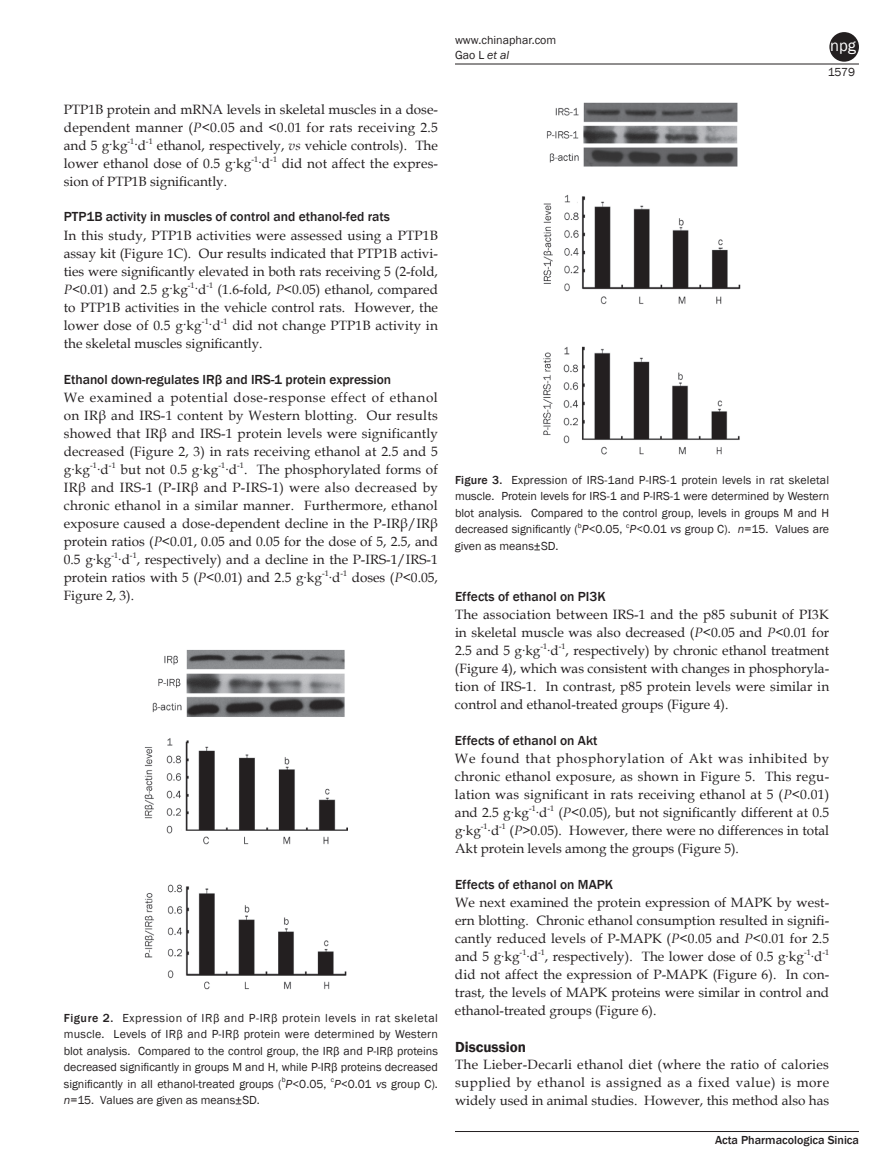
<style>
.page{position:relative;width:893px;height:1170px;background:#fff}
.page>*{position:absolute;margin:0;border:0;box-sizing:border-box;transform-origin:0 0}
.t1{font:16.5px "Franklin Gothic";color:#fff}
.t2{font:600 15px "Franklin Gothic";color:#231f20}
.t3{font:13.5px/18px "Book Antiqua 2";letter-spacing:.01em;color:#231f20;text-align:justify}
.t4{font:13.5px/18px "Book Antiqua";color:#231f20}
.t5{font:500 13.5px "Franklin Gothic";color:#231f20}
.t6{font:13.5px "Franklin Gothic Medium 2";color:#231f20}
.t7{font:13.5px "Book Antiqua 2";letter-spacing:.04em;color:#231f20}
.t8{font:13.5px "Book Antiqua";letter-spacing:.025em;color:#231f20}
.t9{font:12px/16.5px "Franklin Gothic";color:#231f20}
.t10{font:12px/16.5px "Franklin Gothic Book 2";color:#231f20;text-align:justify}
.t11{font:500 12px "Franklin Gothic";color:#231f20}
.s1{font-family:"Book Antiqua";font-style:italic}
.s2{font-family:"Times New Roman"}
.s3{font-family:"Franklin Gothic";font-weight:500}
.s4{font-family:"Franklin Gothic";font-style:italic}
.s5{font-family:"Franklin Gothic"}
.s6{font-style:italic}
.s7{font-weight:500}
.s8{font-family:"Franklin Gothic Book 2"}
.s9{font-family:"Book Antiqua 2"}
</style>
<div class="page">
<hr style="left:455px;top:64px;width:404px;height:1px;background:#231f20">
<hr style="left:455px;top:1131px;width:404px;height:1px;background:#231f20">
<div style="left:829px;top:32px;width:30px;height:30px;background:#231f20;border-radius:50%"></div>
<img style="left:144px;top:649px;width:204px;height:341px">
<img style="left:543px;top:102px;width:198px;height:353px">
<p class="t3" style="left:64px;top:100px;width:376px">PTP1B protein and mRNA levels in skeletal muscles in a dose&shy;dependent manner (<span class="s1">P&lt;</span>0.05 and &lt;0.01 for rats receiving 2.5 and 5 g<span class="s2">·</span>kg<sup>-1</sup><span class="s2">·</span>d<sup>-1</sup> ethanol, respectively, <span class="s1">vs</span> vehicle controls). The lower ethanol dose of 0.5 g<span class="s2">·</span>kg<sup>-1</sup><span class="s2">·</span>d<sup>-1</sup> did not affect the expres-</p>
<p class="t4" style="left:64px;top:172px;width:165px">sion of PTP1B significantly.</p>
<p class="t5" style="left:64px;top:208px;width:328px">PTP1B activity in muscles of control and ethanol-fed rats</p>
<p class="t3" style="left:64px;top:226px;width:376px">In this study, PTP1B activities were assessed using a PTP1B assay kit (Figure 1C). Our results indicated that PTP1B activi-</p>
<p class="t4" style="left:64px;top:262px;width:376px">ties were significantly elevated in both rats receiving 5 (2-fold,</p>
<p class="t3" style="left:64px;top:280px;width:376px"><span class="s1">P&lt;</span>0.01) and 2.5 g<span class="s2">·</span>kg<sup>-1</sup><span class="s2">·</span>d<sup>-1</sup> (1.6-fold, <span class="s1">P&lt;</span>0.05) ethanol, compared to PTP1B activities in the vehicle control rats. However, the lower dose of 0.5 g<span class="s2">·</span>kg<sup>-1</sup><span class="s2">·</span>d<sup>-1</sup> did not change PTP1B activity in</p>
<p class="t4" style="left:64px;top:334px;width:200px">the skeletal muscles significantly.</p>
<p class="t6" style="left:64px;top:370px;width:329px">Ethanol down-regulates IRβ and IRS-1 protein expression</p>
<p class="t7" style="left:64px;top:387px;width:376px">We examined a potential dose-response effect of ethanol</p>
<p class="t4" style="left:64px;top:406px;width:376px">on IRβ and IRS-1 content by Western blotting. Our results showed that IRβ and IRS-1 protein levels were significantly</p>
<p class="t3" style="left:64px;top:442px;width:376px">decreased (Figure 2, 3) in rats receiving ethanol at 2.5 and 5 g<span class="s2">·</span>kg<sup>-1</sup><span class="s2">·</span>d<sup>-1</sup> but not 0.5 g<span class="s2">·</span>kg<sup>-1</sup><span class="s2">·</span>d<sup>-1</sup>. The phosphorylated forms of</p>
<p class="t8" style="left:64px;top:477px;width:376px">IRβ and IRS-1 (P-IRβ and P-IRS-1) were also decreased by</p>
<p class="t3" style="left:64px;top:496px;width:376px">chronic ethanol in a similar manner. Furthermore, ethanol</p>
<p class="t4" style="left:64px;top:514px;width:376px">exposure caused a dose-dependent decline in the P-IRβ/IRβ</p>
<p class="t3" style="left:64px;top:532px;width:376px">protein ratios (<span class="s1">P&lt;</span>0.01, 0.05 and 0.05 for the dose of 5, 2.5, and 0.5 g<span class="s2">·</span>kg<sup>-1</sup><span class="s2">·</span>d<sup>-1</sup>, respectively) and a decline in the P-IRS-1/IRS-1 protein ratios with 5 (<span class="s1">P&lt;</span>0.01) and 2.5 g<span class="s2">·</span>kg<sup>-1</sup><span class="s2">·</span>d<sup>-1</sup> doses (<span class="s1">P&lt;</span>0.05, Figure 2, 3).</p>
<p class="t10" style="left:64px;top:1009px;width:376px"><span class="s3">Figure 2.</span> Expression of IRβ and P-IRβ protein levels in rat skeletal muscle. Levels of IRβ and P-IRβ protein were determined by Western blot analysis. Compared to the control group, the IRβ and P-IRβ proteins decreased significantly in groups M and H, while P-IRβ proteins decreased significantly in all ethanol-treated groups (<sup>b</sup><span class="s4">P&lt;</span><span class="s5">0.05,</span> <sup>c</sup><span class="s4">P&lt;</span><span class="s5">0.01</span> <span class="s4">vs</span> <span class="s5">group C).</span></p>
<p class="t9" style="left:64px;top:1092px;width:198px"><span class="s6">n</span>=15. Values are given as means±SD.</p>
<p class="t9" style="left:455px;top:32px;width:103px;line-height:15px">www.chinaphar.com<br>Gao L <span class="s6">et al</span></p>
<p class="t1" style="left:830px;top:35px;width:27px">npg</p>
<p class="t9" style="left:828px;top:64px;width:29px">1579</p>
<p class="t9" style="left:455px;top:471px;width:376px;text-align:justify"><span class="s7">Figure 3.</span> Expression of IRS-1and P-IRS-1 protein levels in rat skeletal muscle. Protein levels for IRS-1 and P-IRS-1 were determined by Western blot analysis. Compared to the control group, levels in groups M and H <span class="s8">decreased significantly (</span><sup>b</sup><span class="s6">P&lt;</span>0.05, <sup>c</sup><span class="s6">P&lt;</span>0.01 <span class="s6">vs</span> group C). <span class="s6">n</span>=15. Values are given as means±SD.</p>
<p class="t5" style="left:455px;top:587px;width:152px">Effects of ethanol on PI3K</p>
<p class="t3" style="left:455px;top:604px;width:376px">The association between IRS-1 and the p85 subunit of PI3K in skeletal muscle was also decreased (<span class="s1">P&lt;</span>0.05 and <span class="s1">P&lt;</span>0.01 for 2.5 and 5 g<span class="s2">·</span>kg<sup>-1</sup><span class="s2">·</span>d<sup>-1</sup>, respectively) by chronic ethanol treatment (Figure 4), which was consistent with changes in phosphoryla&shy;tion of IRS-1. In contrast, p85 protein levels were similar in control and ethanol-treated groups (Figure 4).</p>
<p class="t5" style="left:455px;top:731px;width:144px">Effects of ethanol on Akt</p>
<p class="t3" style="left:455px;top:748px;width:376px">We found that phosphorylation of Akt was inhibited by chronic ethanol exposure, as shown in Figure 5. This regu&shy;lation was significant in rats receiving ethanol at 5 (<span class="s1">P&lt;</span>0.01)</p>
<p class="t4" style="left:455px;top:802px;width:376px"><span class="s9">and 2.5 g</span><span class="s2">·</span><span class="s9">kg</span><sup>-1</sup><span class="s2">·</span><span class="s9">d</span><sup>-1</sup> <span class="s9">(</span><span class="s6">P&lt;</span>0.05), but not significantly different at 0.5</p>
<p class="t3" style="left:455px;top:820px;width:376px">g<span class="s2">·</span>kg<sup>-1</sup><span class="s2">·</span>d<sup>-1</sup> (<span class="s1">P</span>&gt;0.05). However, there were no differences in total<br>Akt protein levels among the groups (Figure 5).</p>
<p class="t5" style="left:455px;top:875px;width:160px">Effects of ethanol on MAPK</p>
<p class="t3" style="left:455px;top:892px;width:376px">We next examined the protein expression of MAPK by west-</p>
<p class="t4" style="left:455px;top:910px;width:376px">ern blotting. Chronic ethanol consumption resulted in signifi<span class="s9">-</span></p>
<p class="t3" style="left:455px;top:928px;width:376px">cantly reduced levels of P-MAPK (<span class="s1">P&lt;</span>0.05 and <span class="s1">P&lt;</span>0.01 for 2.5 and 5 g<span class="s2">·</span>kg<sup>-1</sup><span class="s2">·</span>d<sup>-1</sup>, respectively). The lower dose of 0.5 g<span class="s2">·</span>kg<sup>-1</sup><span class="s2">·</span>d<sup>-1 </sup>did not affect the expression of P-MAPK (Figure 6). In con&shy;trast, the levels of MAPK proteins were similar in control and ethanol-treated groups (Figure 6).</p>
<p class="t2" style="left:455px;top:1037px;width:73px">Discussion</p>
<p class="t3" style="left:455px;top:1054px;width:376px">The Lieber-Decarli ethanol diet (where the ratio of calories supplied by ethanol is assigned as a fixed value) is more widely used in animal studies. However, this method also has</p>
<p class="t11" style="left:715px;top:1132px;width:145px">Acta Pharmacologica Sinica</p>
</div>
